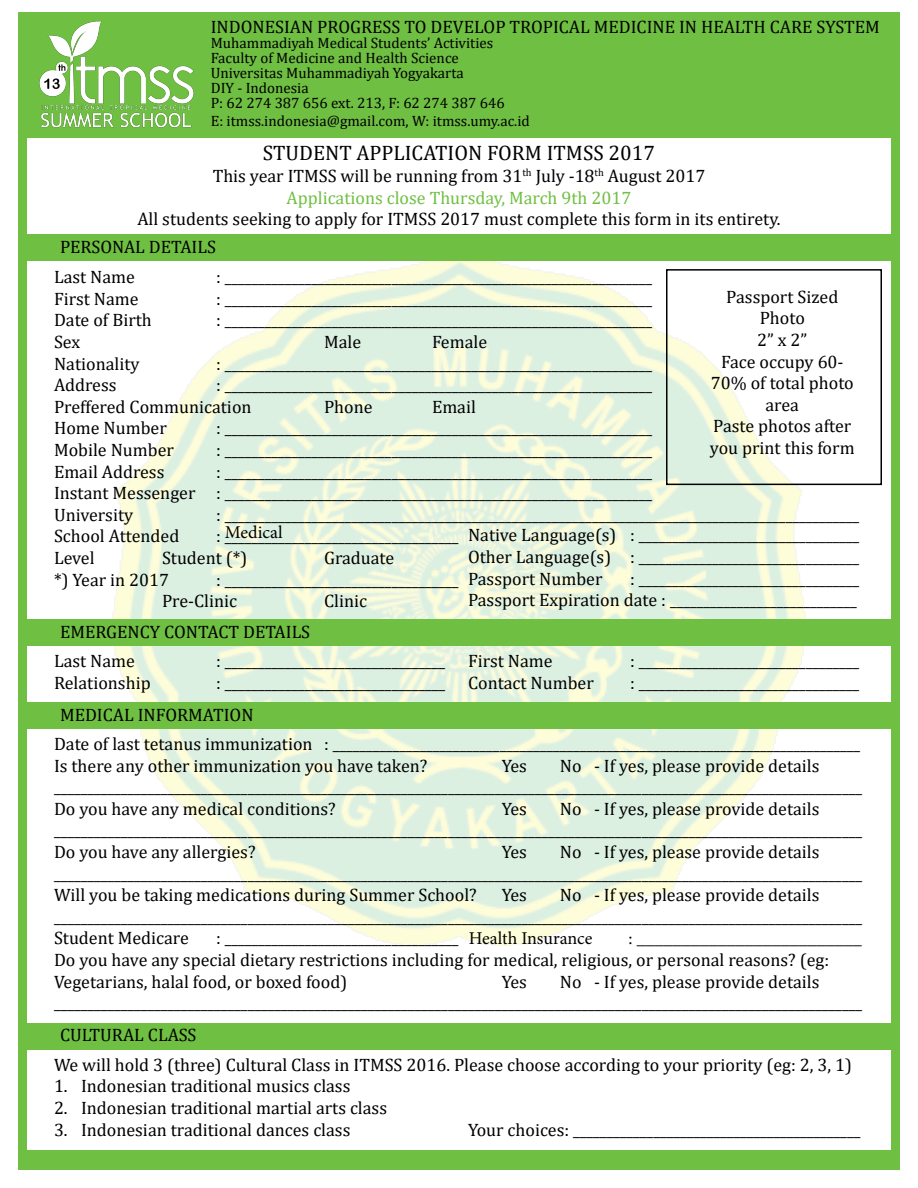
<style>
.page{position:relative;width:918px;height:1188px;background:#fff}
.page>*{position:absolute;margin:0;border:0;box-sizing:border-box;transform-origin:0 0}
.t1{font:21px "Cambria";color:#000}
.t2{font:18px/21.6px "Cambria";color:#000}
.t3{font:18px "Minion Pro";color:#000}
.t4{font:15px/15px "Cambria";color:#000}
.s1{color:#6fbf42}
</style>
<div class="page">
<div style="left:18px;top:12px;width:882px;height:126px;background:#6fbf42"></div>
<img style="left:39px;top:21px;width:155px;height:107px">
<div style="left:18px;top:138px;width:9px;height:1032px;background:#6fbf42"></div>
<div style="left:27px;top:1150px;width:864px;height:20px;background:#6fbf42"></div>
<div style="left:891px;top:138px;width:9px;height:1032px;background:#6fbf42"></div>
<div style="left:27px;top:234px;width:864px;height:27px;background:#6fbf42"></div>
<div style="left:27px;top:619px;width:864px;height:27px;background:#6fbf42"></div>
<div style="left:27px;top:702px;width:864px;height:27px;background:#6fbf42"></div>
<div style="left:27px;top:1023px;width:864px;height:27px;background:#6fbf42"></div>
<div style="left:666px;top:269px;width:216px;height:216px;border:2px solid #000"></div>
<p class="t2" style="left:211px;top:16px;width:671px">INDONESIAN PROGRESS TO DEVELOP TROPICAL MEDICINE IN HEALTH CARE SYSTEM</p>
<p class="t4" style="left:211px;top:35px;width:295px">Muhammadiyah Medical Students’ Activities Faculty of Medicine and Health Science Universitas Muhammadiyah Yogyakarta<br>DIY - Indonesia<br>P: 62 274 387 656 ext. 213, F: 62 274 387 646</p>
<p class="t4" style="left:211px;top:113px;width:321px">E: itmss.indonesia@gmail.com, W: itmss.umy.ac.id</p>
<p class="t1" style="left:263px;top:141px;width:394px">STUDENT APPLICATION FORM ITMSS 2017</p>
<p class="t2" style="left:213px;top:165px;width:494px;text-align:center">This year ITMSS will be running from 31<sup>th</sup> July -18<sup>th</sup> August 2017<br><span class="s1">Applications close Thursday, March 9th 2017</span></p>
<p class="t2" style="left:60px;top:205px;width:722px;line-height:27.8px;text-indent:77px">All students seeking to apply for ITMSS 2017 must complete this form in its entirety.<br>PERSONAL DETAILS</p>
<p class="t2" style="left:54px;top:266px;width:83px">Last Name</p>
<p class="t2" style="left:216px;top:266px;width:438px">: ________________________________________________________________</p>
<p class="t2" style="left:54px;top:288px;width:86px">First Name</p>
<p class="t2" style="left:216px;top:288px;width:438px">: ________________________________________________________________</p>
<p class="t2" style="left:54px;top:309px;width:99px">Date of Birth</p>
<p class="t2" style="left:216px;top:309px;width:438px">: ________________________________________________________________</p>
<p class="t2" style="left:54px;top:331px;width:28px">Sex</p>
<p class="t2" style="left:324px;top:331px;width:39px">Male</p>
<p class="t2" style="left:432px;top:331px;width:57px">Female</p>
<p class="t2" style="left:54px;top:353px;width:87px">Nationality</p>
<p class="t2" style="left:216px;top:353px;width:438px">: ________________________________________________________________</p>
<p class="t2" style="left:54px;top:374px;width:64px">Address</p>
<p class="t2" style="left:710px;top:286px;width:146px;text-align:center">Passport Sized<br>Photo<br>2” x 2”<br>Face occupy 60-<br>70% of total photo area<br>Paste photos after you print this form</p>
<p class="t2" style="left:54px;top:374px;width:600px;text-indent:162px">: ________________________________________________________________<br>Preffered Communication</p>
<p class="t2" style="left:324px;top:396px;width:50px">Phone</p>
<p class="t2" style="left:432px;top:396px;width:45px">Email</p>
<p class="t2" style="left:54px;top:417px;width:114px">Home Number</p>
<p class="t2" style="left:216px;top:417px;width:438px">: ________________________________________________________________</p>
<p class="t2" style="left:54px;top:439px;width:121px">Mobile Number</p>
<p class="t2" style="left:216px;top:439px;width:438px">: ________________________________________________________________</p>
<p class="t2" style="left:54px;top:461px;width:112px">Email Address</p>
<p class="t2" style="left:54px;top:461px;width:600px;text-align:justify;text-indent:162px">: ________________________________________________________________ Instant Messenger : ________________________________________________________________ University</p>
<p class="t2" style="left:216px;top:504px;width:645px">: _______________________________________________________________________________________________</p>
<p class="t3" style="left:225px;top:521px;width:59px">Medical</p>
<p class="t2" style="left:468px;top:524px;width:393px;text-align:justify">Native Language(s) : _________________________________ Other Language(s) : _________________________________ Passport Number</p>
<p class="t2" style="left:54px;top:525px;width:127px">School Attended</p>
<p class="t2" style="left:216px;top:525px;width:244px">: ___________________________________</p>
<p class="t2" style="left:54px;top:547px;width:42px">Level</p>
<p class="t2" style="left:162px;top:547px;width:87px">Student (*)</p>
<p class="t2" style="left:324px;top:547px;width:72px">Graduate</p>
<p class="t2" style="left:54px;top:569px;width:117px">*) Year in 2017</p>
<p class="t2" style="left:468px;top:568px;width:393px;text-align:right">: _________________________________<br>Passport Expiration date : ____________________________</p>
<p class="t2" style="left:162px;top:569px;width:298px;text-indent:54px">: ___________________________________<br>Pre-Clinic</p>
<p class="t2" style="left:324px;top:590px;width:45px">Clinic</p>
<p class="t2" style="left:54px;top:617px;width:258px;line-height:29.4px;text-indent:6px">EMERGENCY CONTACT DETAILS<br>Last Name</p>
<p class="t2" style="left:468px;top:650px;width:86px">First Name</p>
<p class="t2" style="left:630px;top:650px;width:231px">: _________________________________</p>
<p class="t2" style="left:468px;top:672px;width:127px">Contact Number</p>
<p class="t2" style="left:630px;top:672px;width:231px">: _________________________________</p>
<p class="t2" style="left:54px;top:700px;width:808px;line-height:29.4px;text-indent:6px">MEDICAL INFORMATION<br>Date of last tetanus immunization : _______________________________________________________________________________</p>
<p class="t2" style="left:54px;top:755px;width:375px">Is there any other immunization you have taken?</p>
<p class="t2" style="left:502px;top:755px;width:27px">Yes</p>
<p class="t2" style="left:216px;top:650px;width:231px">: _________________________________</p>
<p class="t2" style="left:54px;top:672px;width:98px">Relationship</p>
<p class="t2" style="left:216px;top:672px;width:231px">: _________________________________</p>
<p class="t2" style="left:54px;top:755px;width:810px;text-indent:506px">No - If yes, please provide details _________________________________________________________________________________________________________________________<br>Do you have any medical conditions?</p>
<p class="t2" style="left:54px;top:798px;width:810px;text-indent:506px">No - If yes, please provide details _________________________________________________________________________________________________________________________<br>Do you have any allergies?</p>
<p class="t2" style="left:502px;top:798px;width:27px">Yes</p>
<p class="t2" style="left:54px;top:841px;width:810px;text-indent:506px">No - If yes, please provide details _________________________________________________________________________________________________________________________<br>Will you be taking medications during Summer School?</p>
<p class="t2" style="left:502px;top:841px;width:27px">Yes</p>
<p class="t2" style="left:54px;top:884px;width:810px;text-indent:506px">No - If yes, please provide details _________________________________________________________________________________________________________________________<br>Student Medicare</p>
<p class="t2" style="left:502px;top:884px;width:27px">Yes</p>
<p class="t3" style="left:469px;top:926px;width:125px">Health Insurance</p>
<p class="t3" style="left:629px;top:926px;width:235px">: _________________________</p>
<p class="t2" style="left:54px;top:927px;width:777px;text-indent:162px">: ___________________________________<br>Do you have any special dietary restrictions including for medical, religious, or personal reasons? (eg:<br>Vegetarians, halal food, or boxed food)</p>
<p class="t2" style="left:54px;top:971px;width:810px;text-indent:506px">No - If yes, please provide details _________________________________________________________________________________________________________________________</p>
<p class="t2" style="left:502px;top:971px;width:27px">Yes</p>
<p class="t2" style="left:54px;top:1021px;width:799px;line-height:29.4px;text-indent:6px">CULTURAL CLASS<br>We will hold 3 (three) Cultural Class in ITMSS 2016. Please choose according to your priority (eg: 2, 3, 1)</p>
<p class="t2" style="left:54px;top:1075px;width:298px">1. Indonesian traditional musics class</p>
<p class="t2" style="left:54px;top:1097px;width:335px">2. Indonesian traditional martial arts class</p>
<p class="t2" style="left:54px;top:1119px;width:298px">3. Indonesian traditional dances class</p>
<p class="t2" style="left:468px;top:1119px;width:394px">Your choices: ___________________________________________</p>
</div>
